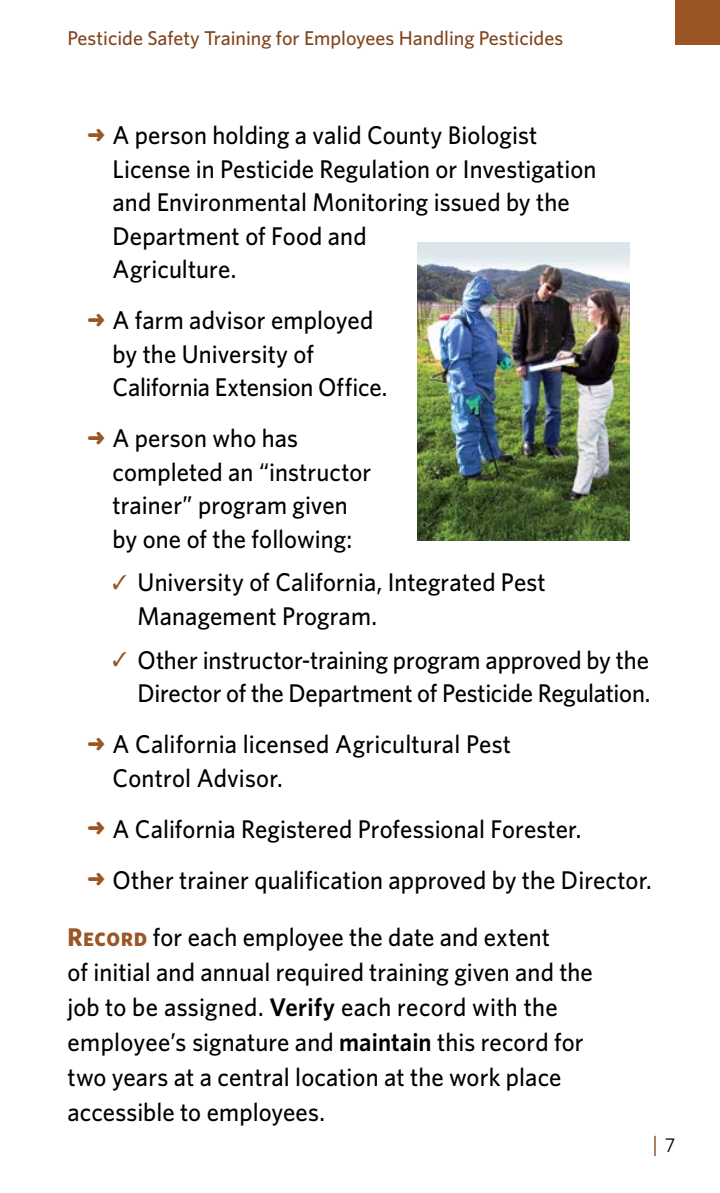
<style>
.page{position:relative;width:720px;height:1193px;background:#fff}
.page>*{position:absolute;margin:0;border:0;box-sizing:border-box;transform-origin:0 0}
.Body_Text_1st_Para{font:500 25.5px/33.5px "Whitney";letter-spacing:.005em;color:#000;scale:.96 1}
.t1{font:22.5px "Whitney";color:#82461d}
.t2{font:500 20px "Whitney";color:#82461d}
.s1{color:#9a5625}
.s2{font-family:"Whitney Bold SC";font-weight:400;color:#9a5625}
.s3{font-weight:600}
.s4{font-size:20px;color:#000}
</style>
<div class="page">
<div style="left:675px;top:0;width:45px;height:45px;background:#9a5625"></div>
<img style="left:417px;top:242px;width:213px;height:298px">
<p class="t2" style="left:68px;top:26px;width:497px">Pesticide Safety Training for Employees Handling Pesticides</p>
<p class="Body_Text_1st_Para" style="left:112px;top:118px;width:506px;text-indent:-25px"><span class="s1">➜</span> A person holding a valid County Biologist License in Pesticide Regulation or Investigation and Environmental Monitoring issued by the Department of Food and<br>Agriculture.</p>
<p class="Body_Text_1st_Para" style="left:112px;top:303px;width:288px;text-indent:-25px"><span class="s1">➜</span> A farm advisor employed by the University of<br>California Extension Office.</p>
<p class="Body_Text_1st_Para" style="left:112px;top:421px;width:271px;text-indent:-25px"><span class="s1">➜</span> A person who has completed an “instructor trainer” program given by one of the following:</p>
<p class="Body_Text_1st_Para" style="left:138px;top:565px;width:427px;text-indent:-25px"><span class="s1">✓</span> University of California, Integrated Pest<br>Management Program.</p>
<p class="Body_Text_1st_Para" style="left:112px;top:642px;width:562px;text-align:right"><span class="s1">✓</span> Other instructor-training program approved by the<br>Director of the Department of Pesticide Regulation.</p>
<p class="Body_Text_1st_Para" style="left:112px;top:726px;width:417px;text-indent:-25px"><span class="s1">➜</span> A California licensed Agricultural Pest<br>Control Advisor.</p>
<p class="Body_Text_1st_Para" style="left:87px;top:811px;width:516px"><span class="s1">➜</span> A California Registered Professional Forester.</p>
<p class="Body_Text_1st_Para" style="left:87px;top:862px;width:589px"><span class="s1">➜</span> Other trainer qualification approved by the Director.</p>
<p class="Body_Text_1st_Para" style="left:68px;top:919px;width:549px;line-height:35px"><span class="s2">Record</span> for each employee the date and extent<br>of initial and annual required training given and the job to be assigned. <span class="s3">Verify</span> each record with the employee’s signature and <span class="s3">maintain</span> this record for two years at a central location at the work place accessible to employees.</p>
<p class="t1" style="left:652px;top:1130px;width:25px">| <span class="s4">7</span></p>
</div>
